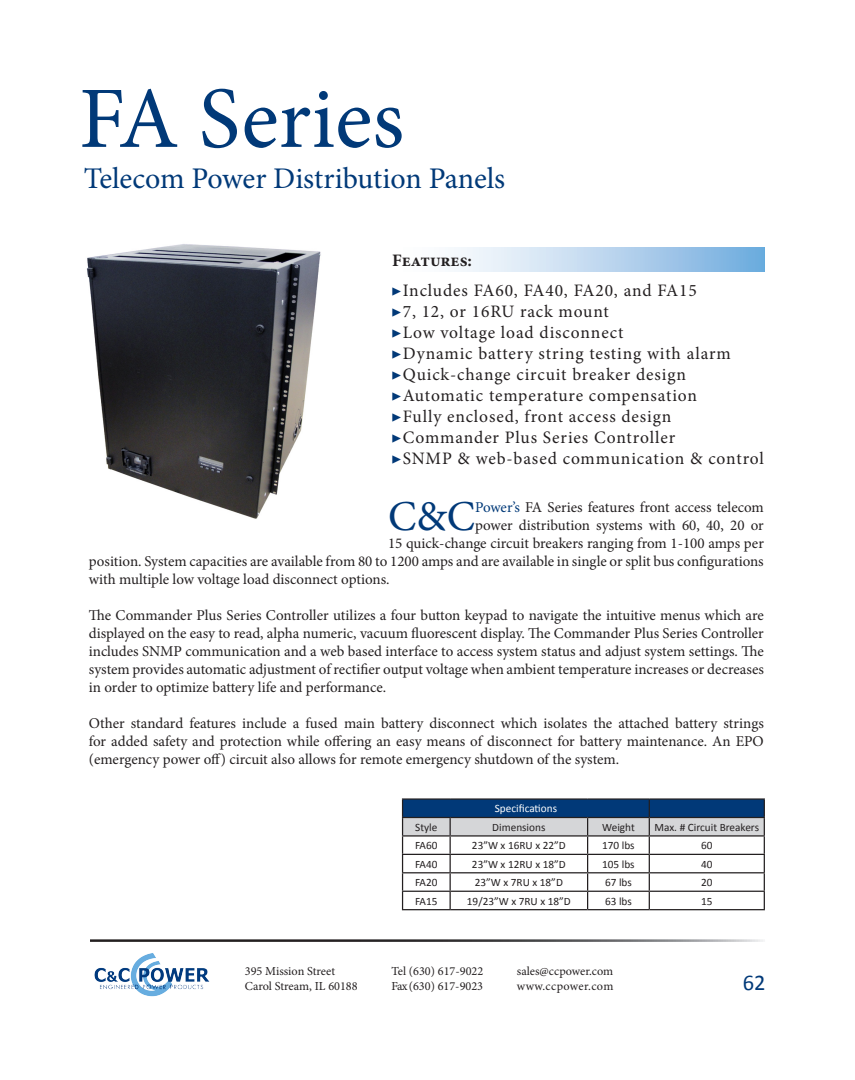
<style>
.page{position:relative;width:855px;height:1080px;background:#fff}
.page>*{position:absolute;margin:0;border:0;box-sizing:border-box;transform-origin:0 0}
.t1{font:87.5px "Minion Pro";color:#013978}
.t2{font:42.75px "Minion Pro";color:#013978}
.t3{font:30px "Minion Pro";letter-spacing:-.005em;color:#013978}
.t4{font:22.5px "Calibri";color:#013978}
.t5{font:17.5px "Minion Pro";letter-spacing:.05em;color:#231f20}
.t6{font:700 17.5px "Minion Pro";color:#231f20}
.t7{font:15px/18px "Minion Pro";color:#231f20;text-align:justify}
.t8{font:12.25px "Minion Pro";color:#231f20}
.t9{font:12.25px "Minion Pro";letter-spacing:.03em;color:#231f20}
.t10{font:11.25px "Calibri";color:#231f20}
.t11{font:11.25px "Calibri";color:#fff}
.s1{color:#013978}
</style>
<div class="page">
<img style="left:94px;top:953px;width:116px;height:44px">
<img style="left:86px;top:244px;width:235px;height:275px">
<hr style="left:402px;top:909px;width:48px;height:1px;background:#231f20">
<hr style="left:450px;top:909px;width:138px;height:1px;background:#231f20">
<hr style="left:588px;top:909px;width:61px;height:1px;background:#231f20">
<hr style="left:649px;top:909px;width:116px;height:1px;background:#231f20">
<hr style="left:402px;top:798px;width:48px;height:2px;background:#231f20">
<hr style="left:450px;top:798px;width:138px;height:2px;background:#231f20">
<hr style="left:588px;top:798px;width:61px;height:2px;background:#231f20">
<hr style="left:649px;top:798px;width:116px;height:2px;background:#231f20">
<svg style="left:402px;top:799px;width:363px;height:110px"></svg>
<hr style="left:402px;top:817px;width:48px;height:1px;background:#231f20">
<hr style="left:450px;top:817px;width:138px;height:1px;background:#231f20">
<hr style="left:588px;top:817px;width:61px;height:1px;background:#231f20">
<hr style="left:649px;top:817px;width:116px;height:1px;background:#231f20">
<div style="left:392px;top:248px;width:373px;height:23px;background:linear-gradient(to right,#fff,#76aedf)"></div>
<p class="t1" style="left:79px;top:60px;width:327px">FA Series</p>
<p class="t3" style="left:84px;top:158px;width:423px">Telecom Power Distribution Panels</p>
<p class="t6" style="left:392px;top:249px;width:81px">Features:</p>
<p class="t5" style="left:391px;top:279px;width:307px"><span class="s1">▶</span>Includes FA60, FA40, FA20, and FA15</p>
<p class="t5" style="left:391px;top:300px;width:219px"><span class="s1">▶</span>7, 12, or 16RU rack mount</p>
<p class="t5" style="left:391px;top:321px;width:234px"><span class="s1">▶</span>Low voltage load disconnect</p>
<p class="t5" style="left:391px;top:342px;width:341px"><span class="s1">▶</span>Dynamic battery string testing with alarm</p>
<p class="t5" style="left:391px;top:363px;width:296px"><span class="s1">▶</span>Quick-change circuit breaker design</p>
<p class="t5" style="left:391px;top:384px;width:307px"><span class="s1">▶</span>Automatic temperature compensation</p>
<p class="t5" style="left:391px;top:405px;width:282px"><span class="s1">▶</span>Fully enclosed, front access design</p>
<p class="t5" style="left:391px;top:426px;width:285px"><span class="s1">▶</span>Commander Plus Series Controller</p>
<p class="t5" style="left:391px;top:447px;width:374px"><span class="s1">▶</span>SNMP &amp; web-based communication &amp; control</p>
<p class="t2" style="left:388px;top:488px;width:89px">C&amp;C</p>
<p class="t7" style="left:475px;top:498px;width:290px"><span class="s1">Power’s</span> FA Series features front access telecom</p>
<p class="t7" style="left:475px;top:516px;width:290px">power distribution systems with 60, 40, 20 or</p>
<p class="t7" style="left:388px;top:534px;width:377px">15 quick-change circuit breakers ranging from 1-100 amps per</p>
<p class="t7" style="left:89px;top:552px;width:676px">position. System capacities are available from 80 to 1200 amps and are available in single or split bus configurations</p>
<p class="t7" style="left:89px;top:570px;width:302px">with multiple low voltage load disconnect options.</p>
<p class="t7" style="left:89px;top:606px;width:677px">The Commander Plus Series Controller utilizes a four button keypad to navigate the intuitive menus which are displayed on the easy to read, alpha numeric, vacuum fluorescent display. The Commander Plus Series Controller includes SNMP communication and a web based interface to access system status and adjust system settings. The system provides automatic adjustment of rectifier output voltage when ambient temperature increases or decreases in order to optimize battery life and performance.</p>
<p class="t7" style="left:89px;top:714px;width:676px">Other standard features include a fused main battery disconnect which isolates the attached battery strings for added safety and protection while offering an easy means of disconnect for battery maintenance. An EPO (emergency power off) circuit also allows for remote emergency shutdown of the system.</p>
<p class="t11" style="left:495px;top:802px;width:64px">Specifications</p>
<p class="t10" style="left:415px;top:820px;width:24px">Style</p>
<p class="t10" style="left:492px;top:820px;width:55px">Dimensions</p>
<p class="t10" style="left:602px;top:820px;width:34px">Weight</p>
<p class="t10" style="left:655px;top:820px;width:106px">Max. # Circuit Breakers</p>
<p class="t10" style="left:415px;top:839px;width:24px">FA60</p>
<p class="t10" style="left:472px;top:839px;width:95px">23”W x 16RU x 22”D</p>
<p class="t10" style="left:602px;top:839px;width:34px">170 lbs</p>
<p class="t10" style="left:701px;top:839px;width:13px">60</p>
<p class="t10" style="left:415px;top:857px;width:24px">FA40</p>
<p class="t10" style="left:472px;top:857px;width:95px">23”W x 12RU x 18”D</p>
<p class="t10" style="left:602px;top:857px;width:34px">105 lbs</p>
<p class="t10" style="left:701px;top:857px;width:13px">40</p>
<p class="t10" style="left:415px;top:875px;width:24px">FA20</p>
<p class="t10" style="left:475px;top:875px;width:90px">23”W x 7RU x 18”D</p>
<p class="t10" style="left:605px;top:875px;width:28px">67 lbs</p>
<p class="t10" style="left:701px;top:875px;width:13px">20</p>
<p class="t10" style="left:415px;top:894px;width:24px">FA15</p>
<p class="t10" style="left:467px;top:894px;width:105px">19/23”W x 7RU x 18”D</p>
<p class="t10" style="left:605px;top:894px;width:28px">63 lbs</p>
<p class="t10" style="left:701px;top:894px;width:13px">15</p>
<p class="t8" style="left:245px;top:963px;width:92px">395 Mission Street</p>
<p class="t8" style="left:245px;top:978px;width:114px">Carol Stream, IL 60188</p>
<p class="t8" style="left:392px;top:963px;width:93px">Tel (630) 617-9022</p>
<p class="t8" style="left:392px;top:978px;width:93px">Fax (630) 617-9023</p>
<p class="t8" style="left:517px;top:963px;width:98px">sales@ccpower.com</p>
<p class="t9" style="left:517px;top:978px;width:98px">www.ccpower.com</p>
<p class="t4" style="left:743px;top:969px;width:24px">62</p>
</div>
